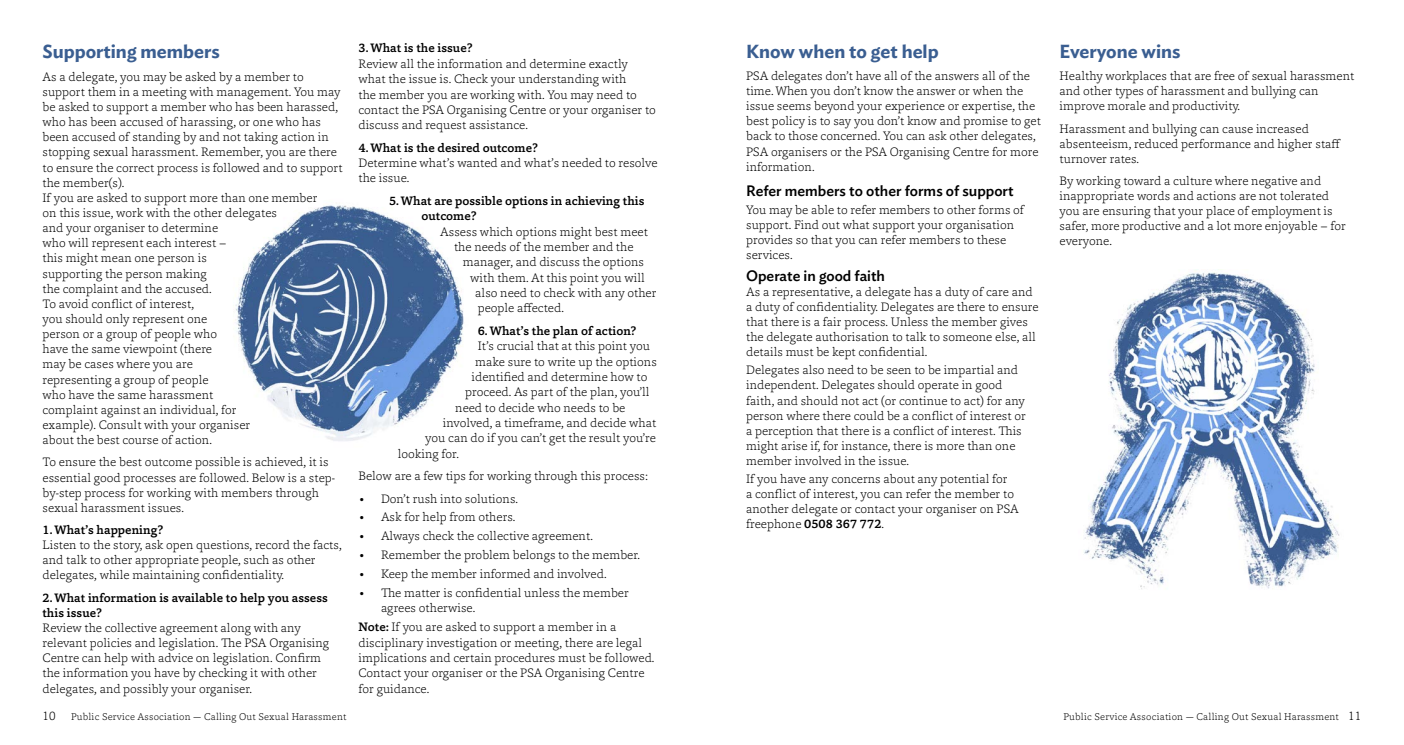
<style>
.page{position:relative;width:1404px;height:745px;background:#fff}
.page>*{position:absolute;margin:0;border:0;box-sizing:border-box;transform-origin:0 0}
.t1{font:600 18.75px "Ideal Sans";color:#3a5e91}
.t2{font:500 15px "Ideal Sans";color:#000}
.t3{font:200 12.5px/15.1px "Capita";color:#000}
.t4{font:500 12.5px/15.1px "Capita";color:#000}
.t5{font:200 10px "Capita";letter-spacing:.02em;color:#000}
.s1{font-weight:500}
.s2{font-size:12.5px}
</style>
<div class="page">
<img style="left:223px;top:197px;width:255px;height:255px;border-radius:128px">
<img style="left:1084px;top:269px;width:256px;height:320px">
<h1 class="t1" style="left:43px;top:37px;width:179px">Supporting members</h1>
<p class="t3" style="left:43px;top:69px;width:301px">As a delegate, you may be asked by a member to support them in a meeting with management. You may be asked to support a member who has been harassed, who has been accused of harassing, or one who has been accused of standing by and not taking action in stopping sexual harassment. Remember, you are there to ensure the correct process is followed and to support the member(s).<br>If you are asked to support more than one member<br>on this issue, work with the other delegates<br>and your organiser to determine<br>who will represent each interest –<br>this might mean one person is<br>supporting the person making<br>the complaint and the accused.<br>To avoid conflict of interest,<br>you should only represent one<br>person or a group of people who<br>have the same viewpoint (there<br>may be cases where you are<br>representing a group of people<br>who have the same harassment<br>complaint against an individual, for<br>example). Consult with your organiser<br>about the best course of action.</p>
<p class="t3" style="left:43px;top:454px;width:294px">To ensure the best outcome possible is achieved, it is essential good processes are followed. Below is a step&shy;by-step process for working with members through sexual harassment issues.</p>
<p class="t4" style="left:43px;top:521px;width:122px">1. What’s happening?</p>
<p class="t3" style="left:43px;top:537px;width:300px">Listen to the story, ask open questions, record the facts, and talk to other appropriate people, such as other delegates, while maintaining confidentiality.</p>
<p class="t4" style="left:43px;top:589px;width:287px">2. What information is available to help you assess this issue?</p>
<p class="t3" style="left:43px;top:619px;width:288px">Review the collective agreement along with any relevant policies and legislation. The PSA Organising Centre can help with advice on legislation. Confirm the information you have by checking it with other delegates, and possibly your organiser.</p>
<p class="t4" style="left:358px;top:40px;width:115px">3. What is the issue?</p>
<p class="t3" style="left:358px;top:56px;width:299px">Review all the information and determine exactly what the issue is. Check your understanding with<br>the member you are working with. You may need to contact the PSA Organising Centre or your organiser to discuss and request assistance.</p>
<p class="t4" style="left:358px;top:140px;width:181px">4. What is the desired outcome?</p>
<p class="t3" style="left:358px;top:155px;width:300px">Determine what’s wanted and what’s needed to resolve the issue.</p>
<p class="t4" style="left:421px;top:193px;width:224px;text-indent:-32px">5. What are possible options in achieving this outcome?</p>
<p class="t3" style="left:440px;top:223px;width:209px;text-align:center">Assess which options might best meet the needs of the member and the</p>
<p class="t3" style="left:463px;top:254px;width:183px">manager, and discuss the options</p>
<p class="t3" style="left:470px;top:269px;width:176px">with them. At this point you will</p>
<p class="t3" style="left:475px;top:285px;width:183px">also need to check with any other</p>
<p class="t3" style="left:478px;top:300px;width:88px">people affected.</p>
<p class="t4" style="left:478px;top:322px;width:160px">6. What’s the plan of action?</p>
<p class="t3" style="left:478px;top:338px;width:174px">It’s crucial that at this point you</p>
<p class="t3" style="left:475px;top:353px;width:183px">make sure to write up the options</p>
<p class="t3" style="left:471px;top:368px;width:177px">identified and determine how to</p>
<p class="t3" style="left:465px;top:384px;width:186px">proceed. As part of the plan, you’ll</p>
<p class="t3" style="left:455px;top:399px;width:172px">need to decide who needs to be</p>
<p class="t3" style="left:443px;top:414px;width:215px">involved, a timeframe, and decide what</p>
<p class="t3" style="left:425px;top:430px;width:232px">you can do if you can’t get the result you’re</p>
<p class="t3" style="left:398px;top:445px;width:63px">looking for.</p>
<p class="t3" style="left:358px;top:467px;width:291px">Below are a few tips for working through this process:</p>
<p class="t3" style="left:360px;top:490px;width:160px">• Don’t rush into solutions.</p>
<p class="t3" style="left:360px;top:509px;width:157px">• Ask for help from others.</p>
<p class="t3" style="left:360px;top:528px;width:235px">• Always check the collective agreement.</p>
<p class="t3" style="left:360px;top:547px;width:282px">• Remember the problem belongs to the member.</p>
<p class="t3" style="left:360px;top:565px;width:248px">• Keep the member informed and involved.</p>
<p class="t3" style="left:381px;top:584px;width:249px;text-indent:-21px">• The matter is confidential unless the member agrees otherwise.</p>
<p class="t3" style="left:358px;top:618px;width:297px"><span class="s1">Note:</span> If you are asked to support a member in a disciplinary investigation or meeting, there are legal implications and certain procedures must be followed.<br>Contact your organiser or the PSA Organising Centre for guidance.</p>
<h1 class="t1" style="left:746px;top:37px;width:194px">Know when to get help</h1>
<p class="t3" style="left:746px;top:68px;width:296px">PSA delegates don’t have all of the answers all of the time. When you don’t know the answer or when the issue seems beyond your experience or expertise, the best policy is to say you don’t know and promise to get back to those concerned. You can ask other delegates, PSA organisers or the PSA Organising Centre for more information.</p>
<p class="t2" style="left:746px;top:179px;width:269px">Refer members to other forms of support</p>
<p class="t3" style="left:746px;top:202px;width:279px">You may be able to refer members to other forms of support. Find out what support your organisation provides so that you can refer members to these services.</p>
<p class="t2" style="left:746px;top:264px;width:140px">Operate in good faith</p>
<p class="t3" style="left:746px;top:284px;width:294px">As a representative, a delegate has a duty of care and a duty of confidentiality. Delegates are there to ensure that there is a fair process. Unless the member gives the delegate authorisation to talk to someone else, all details must be kept confidential.</p>
<p class="t3" style="left:746px;top:362px;width:281px">Delegates also need to be seen to be impartial and independent. Delegates should operate in good faith, and should not act (or continue to act) for any person where there could be a conflict of interest or a perception that there is a conflict of interest. This might arise if, for instance, there is more than one member involved in the issue.</p>
<p class="t3" style="left:746px;top:471px;width:274px">If you have any concerns about any potential for<br>a conflict of interest, you can refer the member to another delegate or contact your organiser on PSA freephone <span class="s1">0508 367 772</span>.</p>
<h1 class="t1" style="left:1059px;top:37px;width:122px">Everyone wins</h1>
<p class="t3" style="left:1059px;top:68px;width:296px">Healthy workplaces that are free of sexual harassment and other types of harassment and bullying can improve morale and productivity.</p>
<p class="t3" style="left:1059px;top:120px;width:282px">Harassment and bullying can cause increased absenteeism, reduced performance and higher staff turnover rates.</p>
<p class="t3" style="left:1059px;top:173px;width:288px">By working toward a culture where negative and inappropriate words and actions are not tolerated you are ensuring that your place of employment is safer, more productive and a lot more enjoyable – for everyone.</p>
<p class="t5" style="left:43px;top:710px;width:305px"><span class="s2">10</span> Public Service Association — Calling Out Sexual Harassment</p>
<p class="t5" style="left:1063px;top:710px;width:299px">Public Service Association — Calling Out Sexual Harassment <span class="s2">11</span></p>
</div>
